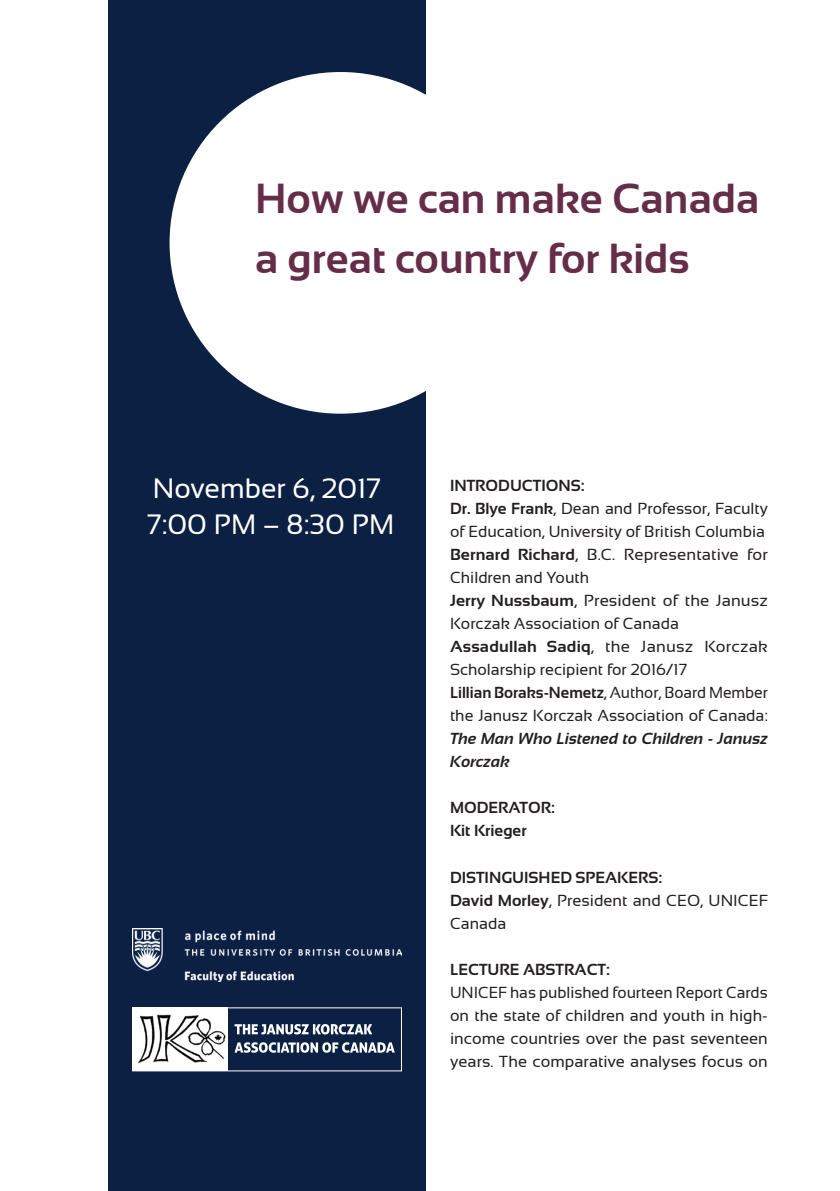
<style>
.page{position:relative;width:840px;height:1191px;background:#fff}
.page>*{position:absolute;margin:0;border:0;box-sizing:border-box;transform-origin:0 0}
.t1{font:700 42px/60px "Sansation";color:#652d48}
.t2{font:28px/36px "Sansation";color:#fff}
.t3{font:16px/23px "Sansation";color:#231f20}
.t4{font:700 16px/23px "Sansation";color:#231f20}
.t5{font:italic 700 16px/23px "Sansation";color:#231f20}
.s1{font-weight:700}
.s2{font-weight:400}
</style>
<div class="page">
<div style="left:108px;top:0;width:318px;height:1191px;background:#0c2044"></div>
<div style="left:169px;top:72px;width:342px;height:342px;background:#fff;border-radius:50%"></div>
<svg style="left:234px;top:1024px;width:138px;height:10px"></svg>
<svg style="left:234px;top:1042px;width:160px;height:10px"></svg>
<img style="left:134px;top:1009px;width:93px;height:60px">
<div style="left:132px;top:1007px;width:270px;height:64px;border:1px solid #fff"></div>
<img style="left:132px;top:928px;width:270px;height:53px">
<h1 class="t1" style="left:255px;top:169px;width:505px">How we can make Canada a great country for kids</h1>
<h2 class="t2" style="left:147px;top:470px;width:249px">November 6, 2017<br>7:00 PM – 8:30 PM</h2>
<p class="t3" style="left:450px;top:474px;width:319px"><span class="s1">IntroductionS:<br>Dr. Blye Frank</span>, Dean and Professor, Faculty of Education, University of British Columbia <span class="s1">Bernard Richard</span>, B.C. Representative for Children and Youth<br><span class="s1">Jerry Nussbaum</span>, President of the Janusz Korczak Association of Canada <span class="s1">Assadullah Sadiq</span>, the Janusz Korczak Scholarship recipient for 2016/17<br><span class="s1">Lillian Boraks-Nemetz</span>, Author, Board Member the Janusz Korczak Association of Canada:</p>
<p class="t5" style="left:450px;top:727px;width:319px">The Man Who Listened to Children - Janusz<br>Korczak</p>
<p class="t4" style="left:450px;top:796px;width:106px">Moderator:<br>Kit Krieger</p>
<p class="t4" style="left:450px;top:865px;width:319px">Distinguished Speakers:<br>David Morley<span class="s2">, President and CEO, UNICEF<br>Canada</span></p>
<p class="t4" style="left:450px;top:957px;width:161px">Lecture Abstract:</p>
<p class="t3" style="left:450px;top:980px;width:319px;text-align:justify">UNICEF has published fourteen Report Cards on the state of children and youth in high&shy;income countries over the past seventeen years. The comparative analyses focus on</p>
</div>
